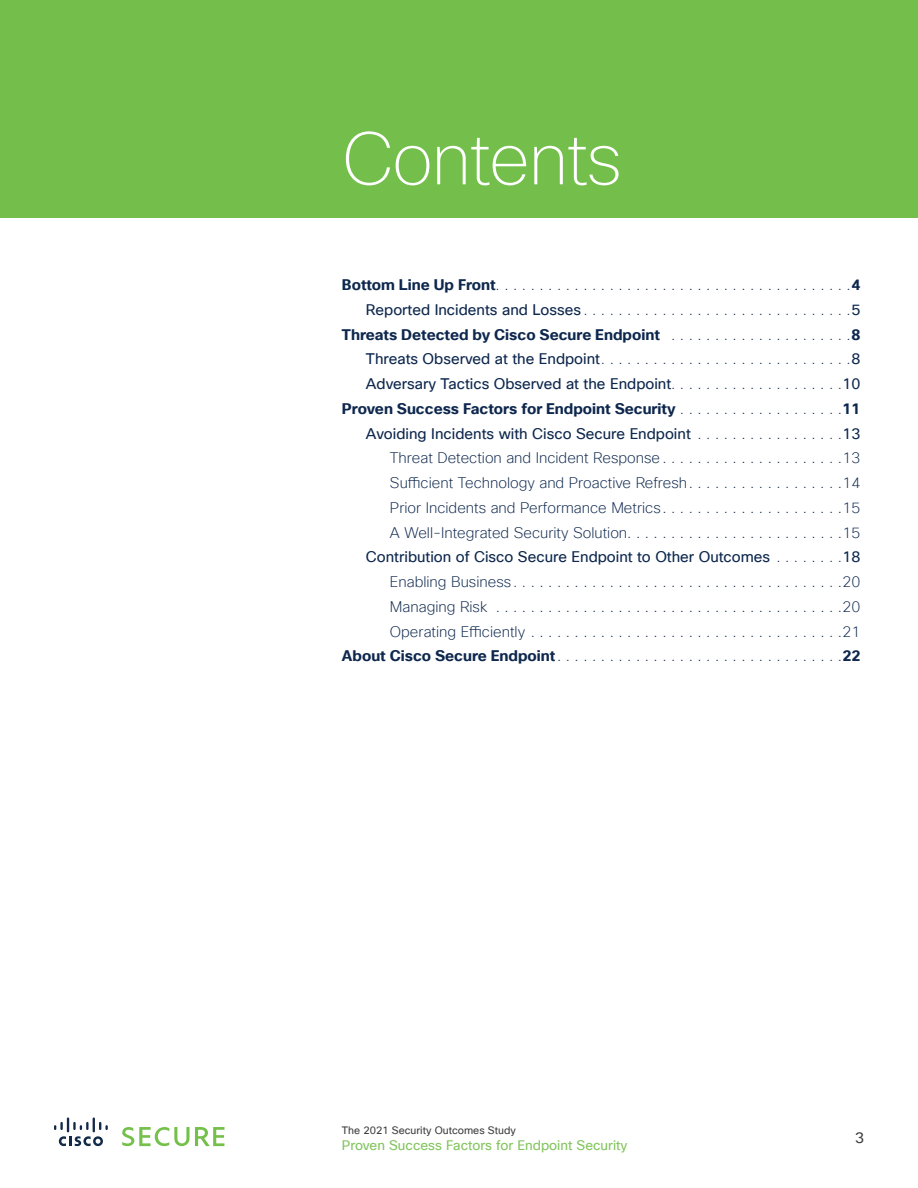
<style>
.page{position:relative;width:918px;height:1188px;background:#fff}
.page>*{position:absolute;margin:0;border:0;box-sizing:border-box;transform-origin:0 0}
.TOC_Header{font:100 72px "Cisco Sans TT";letter-spacing:-.02em;color:#fff}
.t1{font:200 15px "Cisco Sans TT";color:#0d274d}
.t2{font:15px "Cisco Sans TT";color:#0d274d}
.t3{font:700 15px "Cisco Sans TT";color:#0d274d}
.t4{font:15px "Cisco Sans TT";color:#3e3e3f}
.t5{font:13.5px "Cisco Sans TT";color:#82c55d}
.t6{font:10.5px "Cisco Sans TT";color:#3e3e3f}
.s1{font-weight:700}
.s2{font-weight:400}
.s3{font-weight:200}
</style>
<div class="page">
<svg style="left:54px;top:1117px;width:54px;height:29px"></svg>
<svg style="left:122px;top:1127px;width:102px;height:19px"></svg>
<div style="left:0;top:0;width:918px;height:218px;background:#74bf4b"></div>
<p class="TOC_Header" style="left:342px;top:112px;width:282px">Contents</p>
<p class="t1" style="left:342px;top:275px;width:520px"><span class="s1">Bottom Line Up Front</span> . . . . . . . . . . . . . . . . . . . . . . . . . . . . . . . . . . . . . . . . <span class="s1">4</span></p>
<p class="t1" style="left:366px;top:300px;width:496px"><span class="s2">Reported Incidents and Losses</span> . . . . . . . . . . . . . . . . . . . . . . . . . . . . . . <span class="s2">5</span></p>
<p class="t3" style="left:342px;top:324px;width:520px">Threats Detected by Cisco Secure Endpoint <span class="s3">. . . . . . . . . . . . . . . . . . . .</span> 8</p>
<p class="t2" style="left:366px;top:349px;width:496px">Threats Observed at the Endpoint <span class="s3">. . . . . . . . . . . . . . . . . . . . . . . . . . . .</span> 8</p>
<p class="t2" style="left:366px;top:374px;width:496px">Adversary Tactics Observed at the Endpoint <span class="s3">. . . . . . . . . . . . . . . . . . .</span> 10</p>
<p class="t3" style="left:342px;top:399px;width:520px">Proven Success Factors for Endpoint Security <span class="s3">. . . . . . . . . . . . . . . . . .</span> 11</p>
<p class="t2" style="left:366px;top:424px;width:496px">Avoiding Incidents with Cisco Secure Endpoint <span class="s3">. . . . . . . . . . . . . . . .</span> 13</p>
<p class="t1" style="left:390px;top:448px;width:472px">Threat Detection and Incident Response . . . . . . . . . . . . . . . . . . . . 13</p>
<p class="t1" style="left:390px;top:473px;width:472px">Sufficient Technology and Proactive Refresh . . . . . . . . . . . . . . . . . 14</p>
<p class="t1" style="left:390px;top:498px;width:472px">Prior Incidents and Performance Metrics . . . . . . . . . . . . . . . . . . . . 15</p>
<p class="t1" style="left:390px;top:523px;width:472px">A Well-Integrated Security Solution . . . . . . . . . . . . . . . . . . . . . . . . 15</p>
<p class="t2" style="left:366px;top:547px;width:496px">Contribution of Cisco Secure Endpoint to Other Outcomes <span class="s3">. . . . . . .</span> 18</p>
<p class="t1" style="left:390px;top:572px;width:472px">Enabling Business . . . . . . . . . . . . . . . . . . . . . . . . . . . . . . . . . . . . . 20</p>
<p class="t1" style="left:390px;top:597px;width:472px">Managing Risk . . . . . . . . . . . . . . . . . . . . . . . . . . . . . . . . . . . . . . . 20</p>
<p class="t1" style="left:390px;top:622px;width:472px">Operating Efficiently . . . . . . . . . . . . . . . . . . . . . . . . . . . . . . . . . . . 21</p>
<p class="t1" style="left:342px;top:646px;width:520px"><span class="s1">About Cisco Secure Endpoint</span> . . . . . . . . . . . . . . . . . . . . . . . . . . . . . . . . <span class="s1">22</span></p>
<p class="t6" style="left:342px;top:1123px;width:175px">The 2021 Security Outcomes Study</p>
<p class="t5" style="left:342px;top:1137px;width:287px">Proven Success Factors for Endpoint Security</p>
<p class="t4" style="left:855px;top:1128px;width:10px">3</p>
</div>
